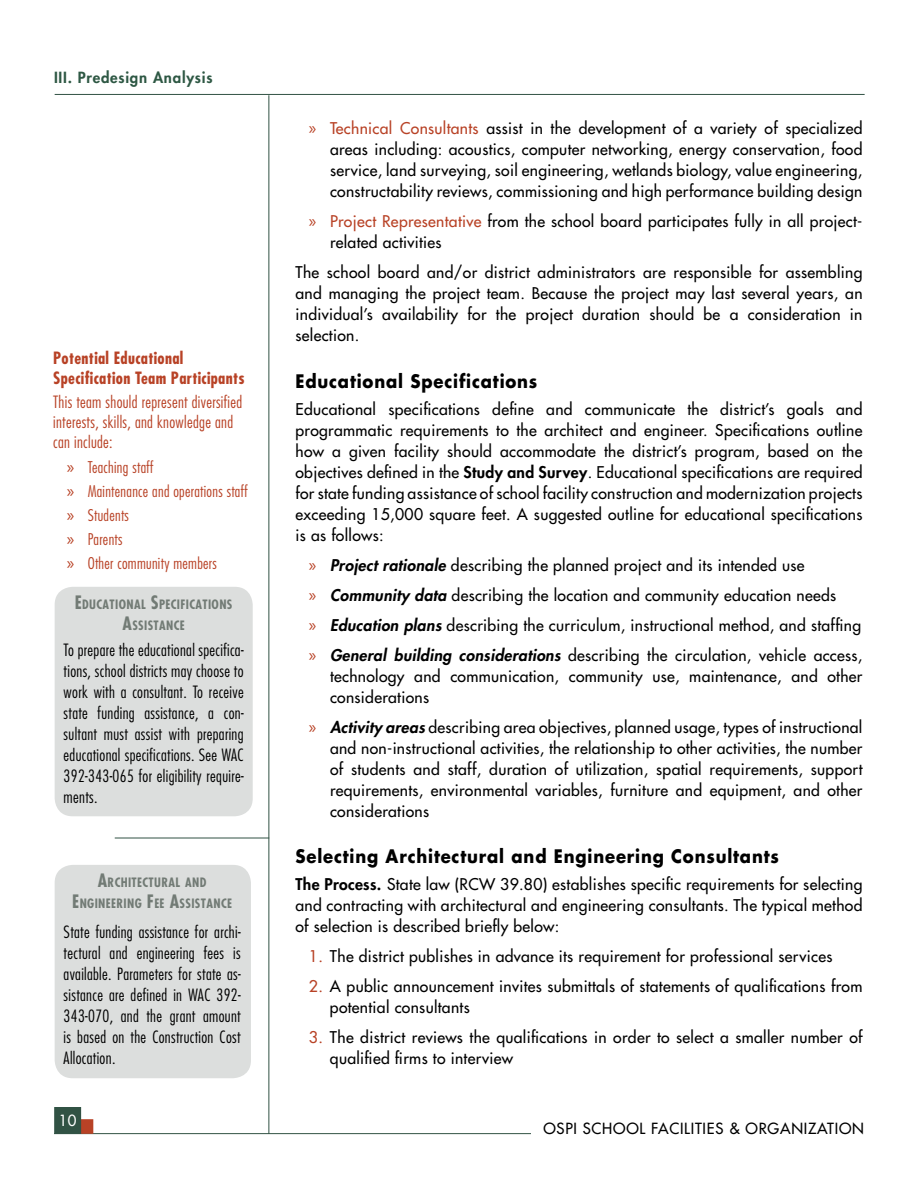
<style>
.page{position:relative;width:918px;height:1188px;background:#fff}
.page>*{position:absolute;margin:0;border:0;box-sizing:border-box;transform-origin:0 0}
.t1{font:700 18.15px "Futura Std";letter-spacing:.05em;color:#000;scale:.91 1}
.t2{font:300 condensed 16.5px/21px "Futura Std";letter-spacing:.02em;color:#000;text-align:justify}
.t3{font:300 condensed 16.5px/19.8px "Futura Std";letter-spacing:.02em;color:#b84226}
.t4{font:700 condensed 16.5px/19.8px "Futura Std";letter-spacing:.02em;color:#b84226}
.t5{font:500 15.75px/21px "Futura Std";letter-spacing:.02em;color:#000;text-align:justify}
.t6{font:300 condensed 15.75px/24px "Futura Std";letter-spacing:.02em;color:#b84226}
.t7{font:500 15px "Futura Std";letter-spacing:.05em;color:#000}
.t8{font:800 15px "Futura Std";letter-spacing:.05em;color:#2e5844}
.t9{font:500 15px "Futura Std";color:#fff}
.t10{font:700 condensed 12.6px/21px "Futura Std";letter-spacing:.03em;color:#727b75;text-align:center}
.s1{font-family:"Myriad Pro";font-weight:400;font-stretch:normal;font-size:18px}
.s2{font-size:18px}
.s3{font-family:"Myriad Pro";font-weight:400;font-size:18px;color:#b84226}
.s4{color:#b84226}
.s5{font-weight:800}
.s6{font-weight:800;font-style:italic}
</style>
<div class="page">
<hr style="left:54px;top:1133px;width:477px;height:1px;background:#315244">
<hr style="left:55px;top:94px;width:810px;height:1px;background:#315244">
<div style="left:79px;top:1119px;width:14px;height:15px;background:#b84226;border:2px solid #b84226"></div>
<div style="left:54px;top:1107px;width:27px;height:27px;background:#315244"></div>
<div style="left:55px;top:865px;width:196px;height:213px;background:#dcdedd;border-radius:18px"></div>
<hr style="left:115px;top:838px;width:154px;height:1px;background:#315244">
<hr style="left:268px;top:95px;width:1px;height:1039px;background:#315244">
<div style="left:55px;top:587px;width:198px;height:229px;background:#dcdedd;border-radius:18px"></div>
<p class="t8" style="left:54px;top:68px;width:160px">III. Predesign Analysis</p>
<p class="t4" style="left:53px;top:348px;width:193px">Potential Educational<br>Specification Team Participants</p>
<p class="t3" style="left:53px;top:392px;width:191px">This team should represent diversified interests, skills, and knowledge and can include:</p>
<p class="t6" style="left:67px;top:456px;width:182px"><span class="s1">»</span> Teaching staff<br><span class="s1">»</span> Maintenance and operations staff <span class="s1">»</span> Students<br><span class="s1">»</span> Parents<br><span class="s1">»</span> Other community members</p>
<p class="t10" style="left:75px;top:594px;width:158px"><span class="s2">E</span>DUCATIONAL <span class="s2">S</span>PECIFICATIONS<br><span class="s2">A</span>SSISTANCE</p>
<p class="t2" style="left:64px;top:639px;width:182px">To prepare the educational specifica&shy;tions, school districts may choose to work with a consultant. To receive state funding assistance, a con&shy;sultant must assist with preparing educational specifications. See WAC 392-343-065 for eligibility require&shy;ments.</p>
<p class="t10" style="left:72px;top:872px;width:161px"><span class="s2">A</span>RCHITECTURAL AND<br><span class="s2">E</span>NGINEERING <span class="s2">F</span>EE <span class="s2">A</span>SSISTANCE</p>
<p class="t2" style="left:64px;top:922px;width:179px">State funding assistance for archi&shy;tectural and engineering fees is available. Parameters for state as&shy;sistance are defined in WAC 392- 343-070, and the grant amount is based on the Construction Cost Allocation.</p>
<p class="t9" style="left:59px;top:1111px;width:19px">10</p>
<p class="t5" style="left:330px;top:118px;width:534px;text-indent:-21px"><span class="s3">»</span> <span class="s4">Technical Consultants</span> assist in the development of a variety of specialized areas including: acoustics, computer networking, energy conservation, food service, land surveying, soil engineering, wetlands biology, value engineering, constructability reviews, commissioning and high performance building design</p>
<p class="t5" style="left:330px;top:211px;width:534px;text-indent:-21px"><span class="s3">»</span> <span class="s4">Project Representative</span> from the school board participates fully in all project&shy;related activities</p>
<p class="t5" style="left:296px;top:262px;width:569px">The school board and/or district administrators are responsible for assembling and managing the project team. Because the project may last several years, an individual’s availability for the project duration should be a consideration in selection.</p>
<p class="t1" style="left:296px;top:369px;width:267px">Educational Specifications</p>
<p class="t5" style="left:295px;top:398px;width:569px">Educational specifications define and communicate the district’s goals and programmatic requirements to the architect and engineer. Specifications outline how a given facility should accommodate the district’s program, based on the objectives defined in the <span class="s5">Study and Survey</span>. Educational specifications are required for state funding assistance of school facility construction and modernization projects exceeding 15,000 square feet. A suggested outline for educational specifications is as follows:</p>
<p class="t5" style="left:309px;top:550px;width:555px;line-height:30px;text-align:left"><span class="s3">»</span> <span class="s6">Project rationale</span> describing the planned project and its intended use<br><span class="s3">»</span> <span class="s6">Community data</span> describing the location and community education needs<br><span class="s3">»</span> <span class="s6">Education plans</span> describing the curriculum, instructional method, and staffing <span class="s3">»</span> <span class="s6">General building considerations</span> describing the circulation, vehicle access,</p>
<p class="t5" style="left:330px;top:665px;width:534px">technology and communication, community use, maintenance, and other considerations</p>
<p class="t5" style="left:330px;top:716px;width:534px;text-indent:-21px"><span class="s3">»</span> <span class="s6">Activity areas</span> describing area objectives, planned usage, types of instructional and non-instructional activities, the relationship to other activities, the number of students and staff, duration of utilization, spatial requirements, support requirements, environmental variables, furniture and equipment, and other considerations</p>
<p class="t1" style="left:296px;top:844px;width:533px">Selecting Architectural and Engineering Consultants</p>
<p class="t5" style="left:296px;top:873px;width:569px"><span class="s5">The Process.</span> State law (RCW 39.80) establishes specific requirements for selecting and contracting with architectural and engineering consultants. The typical method of selection is described briefly below:</p>
<p class="t5" style="left:309px;top:945px;width:525px"><span class="s4">1.</span> The district publishes in advance its requirement for professional services</p>
<p class="t5" style="left:330px;top:975px;width:534px;text-indent:-21px"><span class="s4">2.</span> A public announcement invites submittals of statements of qualifications from potential consultants</p>
<p class="t5" style="left:330px;top:1026px;width:534px;text-indent:-21px"><span class="s4">3.</span> The district reviews the qualifications in order to select a smaller number of qualified firms to interview</p>
<p class="t7" style="left:543px;top:1119px;width:60px">OSPI School</p>
<p class="t7" style="left:651px;top:1119px;width:16px">Facilities</p>
<p class="t7" style="left:729px;top:1119px;width:40px">&amp; Organi</p>
<p class="t7" style="left:808px;top:1119px;width:20px">zation</p>
</div>
